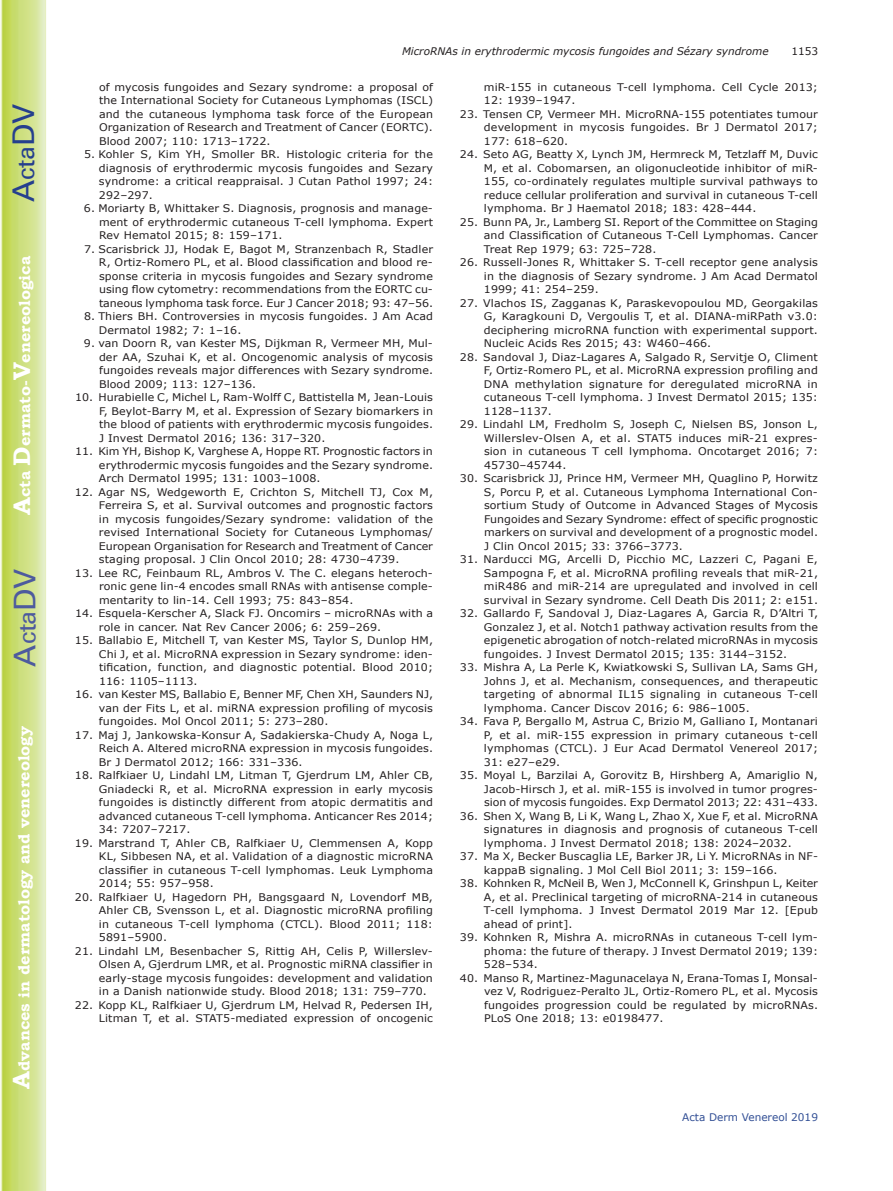
<style>
.page{position:relative;width:893px;height:1191px;background:#fff}
.page>*{position:absolute;margin:0;border:0;box-sizing:border-box;transform-origin:0 0}
.t1{font:30px "Univers";color:#4d5a9e}
.t2{font:30px "Univers";color:#253f8e}
.t3{font:700 15.75px "Bookman Old Style";color:#fff}
.t4{font:10.5px/13.5px "Verdana";letter-spacing:.01em;color:#231f20;text-align:justify;scale:1.05 1}
.t5{font:italic 10.5px "Verdana";color:#231f20}
.t6{font:10.5px "Verdana";color:#324f95}
.t7{font:10.5px "Verdana";letter-spacing:.01em;color:#231f20}
.s1{font-size:24px}
</style>
<div class="page">
<svg style="left:1px;top:0;width:45px;height:1191px;background:#cfe084"></svg>
<h1 class="t2" style="left:6px;top:202px;width:100px;rotate:-90deg">A<span class="s1">cta</span>DV</h1>
<h2 class="t3" style="left:15px;top:515px;width:260px;rotate:-90deg"><span class="s1">A</span>cta <span class="s1">D</span>ermato-<span class="s1">V</span>enereologica</h2>
<h1 class="t1" style="left:7px;top:666px;width:100px;rotate:-90deg">A<span class="s1">cta</span>DV</h1>
<h2 class="t3" style="left:15px;top:1088px;width:364px;rotate:-90deg"><span class="s1">A</span>dvances in dermatology and venereology</h2>
<p class="t5" style="left:402px;top:44px;width:368px">MicroRNAs in erythrodermic mycosis fungoides and Sézary syndrome</p>
<p class="t7" style="left:791px;top:44px;width:28px">1153</p>
<p class="t4" style="left:99px;top:80px;width:320px">of mycosis fungoides and Sezary syndrome: a proposal of the International Society for Cutaneous Lymphomas (ISCL) and the cutaneous lymphoma task force of the European Organization of Research and Treatment of Cancer (EORTC).<br>Blood 2007; 110: 1713–1722.</p>
<p class="t4" style="left:99px;top:148px;width:320px;text-indent:-15px">5. Kohler S, Kim YH, Smoller BR. Histologic criteria for the diagnosis of erythrodermic mycosis fungoides and Sezary syndrome: a critical reappraisal. J Cutan Pathol 1997; 24:<br>292–297.</p>
<p class="t4" style="left:99px;top:202px;width:320px;text-indent:-15px">6. Moriarty B, Whittaker S. Diagnosis, prognosis and manage&shy;ment of erythrodermic cutaneous T-cell lymphoma. Expert Rev Hematol 2015; 8: 159–171.</p>
<p class="t4" style="left:99px;top:242px;width:320px;text-indent:-15px">7. Scarisbrick JJ, Hodak E, Bagot M, Stranzenbach R, Stadler R, Ortiz-Romero PL, et al. Blood classification and blood re&shy;sponse criteria in mycosis fungoides and Sezary syndrome using flow cytometry: recommendations from the EORTC cu&shy;taneous lymphoma task force. Eur J Cancer 2018; 93: 47–56.</p>
<p class="t4" style="left:99px;top:310px;width:320px;text-indent:-15px">8. Thiers BH. Controversies in mycosis fungoides. J Am Acad<br>Dermatol 1982; 7: 1–16.</p>
<p class="t4" style="left:99px;top:337px;width:320px;text-indent:-15px">9. van Doorn R, van Kester MS, Dijkman R, Vermeer MH, Mul&shy;der AA, Szuhai K, et al. Oncogenomic analysis of mycosis fungoides reveals major differences with Sezary syndrome.<br>Blood 2009; 113: 127–136.</p>
<p class="t4" style="left:99px;top:391px;width:320px;text-indent:-24px">10. Hurabielle C, Michel L, Ram-Wolff C, Battistella M, Jean-Louis F, Beylot-Barry M, et al. Expression of Sezary biomarkers in the blood of patients with erythrodermic mycosis fungoides.<br>J Invest Dermatol 2016; 136: 317–320.</p>
<p class="t4" style="left:99px;top:445px;width:320px;text-indent:-24px">11. Kim YH, Bishop K, Varghese A, Hoppe RT. Prognostic factors in erythrodermic mycosis fungoides and the Sezary syndrome.<br>Arch Dermatol 1995; 131: 1003–1008.</p>
<p class="t4" style="left:99px;top:485px;width:320px;text-indent:-24px">12. Agar NS, Wedgeworth E, Crichton S, Mitchell TJ, Cox M, Ferreira S, et al. Survival outcomes and prognostic factors in mycosis fungoides/Sezary syndrome: validation of the revised International Society for Cutaneous Lymphomas/ European Organisation for Research and Treatment of Cancer staging proposal. J Clin Oncol 2010; 28: 4730–4739.</p>
<p class="t4" style="left:99px;top:566px;width:320px;text-indent:-24px">13. Lee RC, Feinbaum RL, Ambros V. The C. elegans heteroch&shy;ronic gene lin-4 encodes small RNAs with antisense comple&shy;mentarity to lin-14. Cell 1993; 75: 843–854.</p>
<p class="t4" style="left:99px;top:607px;width:320px;text-indent:-24px">14. Esquela-Kerscher A, Slack FJ. Oncomirs – microRNAs with a role in cancer. Nat Rev Cancer 2006; 6: 259–269.</p>
<p class="t4" style="left:99px;top:634px;width:320px;text-indent:-24px">15. Ballabio E, Mitchell T, van Kester MS, Taylor S, Dunlop HM, Chi J, et al. MicroRNA expression in Sezary syndrome: iden&shy;tification, function, and diagnostic potential. Blood 2010; 116: 1105–1113.</p>
<p class="t4" style="left:99px;top:688px;width:320px;text-indent:-24px">16. van Kester MS, Ballabio E, Benner MF, Chen XH, Saunders NJ, van der Fits L, et al. miRNA expression profiling of mycosis fungoides. Mol Oncol 2011; 5: 273–280.</p>
<p class="t4" style="left:99px;top:728px;width:320px;text-indent:-24px">17. Maj J, Jankowska-Konsur A, Sadakierska-Chudy A, Noga L, Reich A. Altered microRNA expression in mycosis fungoides.<br>Br J Dermatol 2012; 166: 331–336.</p>
<p class="t4" style="left:99px;top:769px;width:320px;text-indent:-24px">18. Ralfkiaer U, Lindahl LM, Litman T, Gjerdrum LM, Ahler CB, Gniadecki R, et al. MicroRNA expression in early mycosis fungoides is distinctly different from atopic dermatitis and advanced cutaneous T-cell lymphoma. Anticancer Res 2014; 34: 7207–7217.</p>
<p class="t4" style="left:99px;top:836px;width:320px;text-indent:-24px">19. Marstrand T, Ahler CB, Ralfkiaer U, Clemmensen A, Kopp KL, Sibbesen NA, et al. Validation of a diagnostic microRNA classifier in cutaneous T-cell lymphomas. Leuk Lymphoma 2014; 55: 957–958.</p>
<p class="t4" style="left:99px;top:890px;width:320px;text-indent:-24px">20. Ralfkiaer U, Hagedorn PH, Bangsgaard N, Lovendorf MB, Ahler CB, Svensson L, et al. Diagnostic microRNA profiling in cutaneous T-cell lymphoma (CTCL). Blood 2011; 118:<br>5891–5900.</p>
<p class="t4" style="left:99px;top:944px;width:320px;text-align:left;text-indent:-24px">21. Lindahl LM, Besenbacher S, Rittig AH, Celis P, Willerslev-Olsen A, Gjerdrum LMR, et al. Prognostic miRNA classifier in early-stage mycosis fungoides: development and validation in a Danish nationwide study. Blood 2018; 131: 759–770.</p>
<p class="t4" style="left:75px;top:998px;width:342px;text-align:right">22. Kopp KL, Ralfkiaer U, Gjerdrum LM, Helvad R, Pedersen IH,<br>Litman T, et al. STAT5-mediated expression of oncogenic</p>
<p class="t4" style="left:484px;top:80px;width:320px">miR-155 in cutaneous T-cell lymphoma. Cell Cycle 2013;<br>12: 1939–1947.</p>
<p class="t4" style="left:484px;top:107px;width:320px;text-indent:-24px">23. Tensen CP, Vermeer MH. MicroRNA-155 potentiates tumour development in mycosis fungoides. Br J Dermatol 2017; 177: 618–620.</p>
<p class="t4" style="left:484px;top:148px;width:320px;text-align:left;text-indent:-24px">24. Seto AG, Beatty X, Lynch JM, Hermreck M, Tetzlaff M, Duvic M, et al. Cobomarsen, an oligonucleotide inhibitor of miR-155, co-ordinately regulates multiple survival pathways to reduce cellular proliferation and survival in cutaneous T-cell lymphoma. Br J Haematol 2018; 183: 428–444.</p>
<p class="t4" style="left:484px;top:215px;width:320px;text-indent:-24px">25. Bunn PA, Jr., Lamberg SI. Report of the Committee on Staging and Classification of Cutaneous T-Cell Lymphomas. Cancer Treat Rep 1979; 63: 725–728.</p>
<p class="t4" style="left:484px;top:256px;width:320px;text-indent:-24px">26. Russell-Jones R, Whittaker S. T-cell receptor gene analysis in the diagnosis of Sezary syndrome. J Am Acad Dermatol 1999; 41: 254–259.</p>
<p class="t4" style="left:484px;top:296px;width:320px;text-indent:-24px">27. Vlachos IS, Zagganas K, Paraskevopoulou MD, Georgakilas G, Karagkouni D, Vergoulis T, et al. DIANA-miRPath v3.0: deciphering microRNA function with experimental support.<br>Nucleic Acids Res 2015; 43: W460–466.</p>
<p class="t4" style="left:484px;top:350px;width:320px;text-indent:-24px">28. Sandoval J, Diaz-Lagares A, Salgado R, Servitje O, Climent F, Ortiz-Romero PL, et al. MicroRNA expression profiling and DNA methylation signature for deregulated microRNA in cutaneous T-cell lymphoma. J Invest Dermatol 2015; 135:<br>1128–1137.</p>
<p class="t4" style="left:484px;top:418px;width:320px;text-indent:-24px">29. Lindahl LM, Fredholm S, Joseph C, Nielsen BS, Jonson L, Willerslev-Olsen A, et al. STAT5 induces miR-21 expres&shy;sion in cutaneous T cell lymphoma. Oncotarget 2016; 7:<br>45730–45744.</p>
<p class="t4" style="left:484px;top:472px;width:320px;text-indent:-24px">30. Scarisbrick JJ, Prince HM, Vermeer MH, Quaglino P, Horwitz S, Porcu P, et al. Cutaneous Lymphoma International Con&shy;sortium Study of Outcome in Advanced Stages of Mycosis Fungoides and Sezary Syndrome: effect of specific prognostic markers on survival and development of a prognostic model.<br>J Clin Oncol 2015; 33: 3766–3773.</p>
<p class="t4" style="left:484px;top:553px;width:320px;text-indent:-24px">31. Narducci MG, Arcelli D, Picchio MC, Lazzeri C, Pagani E, Sampogna F, et al. MicroRNA profiling reveals that miR-21, miR486 and miR-214 are upregulated and involved in cell survival in Sezary syndrome. Cell Death Dis 2011; 2: e151.</p>
<p class="t4" style="left:484px;top:607px;width:320px;text-indent:-24px">32. Gallardo F, Sandoval J, Diaz-Lagares A, Garcia R, D’Altri T, Gonzalez J, et al. Notch1 pathway activation results from the epigenetic abrogation of notch-related microRNAs in mycosis fungoides. J Invest Dermatol 2015; 135: 3144–3152.</p>
<p class="t4" style="left:484px;top:661px;width:320px;text-indent:-24px">33. Mishra A, La Perle K, Kwiatkowski S, Sullivan LA, Sams GH, Johns J, et al. Mechanism, consequences, and therapeutic targeting of abnormal IL15 signaling in cutaneous T-cell lymphoma. Cancer Discov 2016; 6: 986–1005.</p>
<p class="t4" style="left:484px;top:715px;width:320px;text-indent:-24px">34. Fava P, Bergallo M, Astrua C, Brizio M, Galliano I, Montanari P, et al. miR-155 expression in primary cutaneous t-cell lymphomas (CTCL). J Eur Acad Dermatol Venereol 2017; 31: e27–e29.</p>
<p class="t4" style="left:484px;top:769px;width:320px;text-indent:-24px">35. Moyal L, Barzilai A, Gorovitz B, Hirshberg A, Amariglio N, Jacob-Hirsch J, et al. miR-155 is involved in tumor progres&shy;sion of mycosis fungoides. Exp Dermatol 2013; 22: 431–433.</p>
<p class="t4" style="left:484px;top:809px;width:320px;text-indent:-24px">36. Shen X, Wang B, Li K, Wang L, Zhao X, Xue F, et al. MicroRNA signatures in diagnosis and prognosis of cutaneous T-cell lymphoma. J Invest Dermatol 2018; 138: 2024–2032.</p>
<p class="t4" style="left:484px;top:850px;width:318px;text-indent:-24px">37. Ma X, Becker Buscaglia LE, Barker JR, Li Y. MicroRNAs in NF&shy;kappaB signaling. J Mol Cell Biol 2011; 3: 159–166.</p>
<p class="t4" style="left:484px;top:877px;width:320px;text-indent:-24px">38. Kohnken R, McNeil B, Wen J, McConnell K, Grinshpun L, Keiter A, et al. Preclinical targeting of microRNA-214 in cutaneous T-cell lymphoma. J Invest Dermatol 2019 Mar 12. [Epub ahead of print].</p>
<p class="t4" style="left:484px;top:931px;width:320px;text-indent:-24px">39. Kohnken R, Mishra A. microRNAs in cutaneous T-cell lym&shy;phoma: the future of therapy. J Invest Dermatol 2019; 139:<br>528–534.</p>
<p class="t4" style="left:484px;top:971px;width:320px;text-indent:-24px">40. Manso R, Martinez-Magunacelaya N, Erana-Tomas I, Monsal&shy;vez V, Rodriguez-Peralto JL, Ortiz-Romero PL, et al. Mycosis fungoides progression could be regulated by microRNAs.<br>PLoS One 2018; 13: e0198477.</p>
<p class="t6" style="left:682px;top:1110px;width:137px">Acta Derm Venereol 2019</p>
</div>
